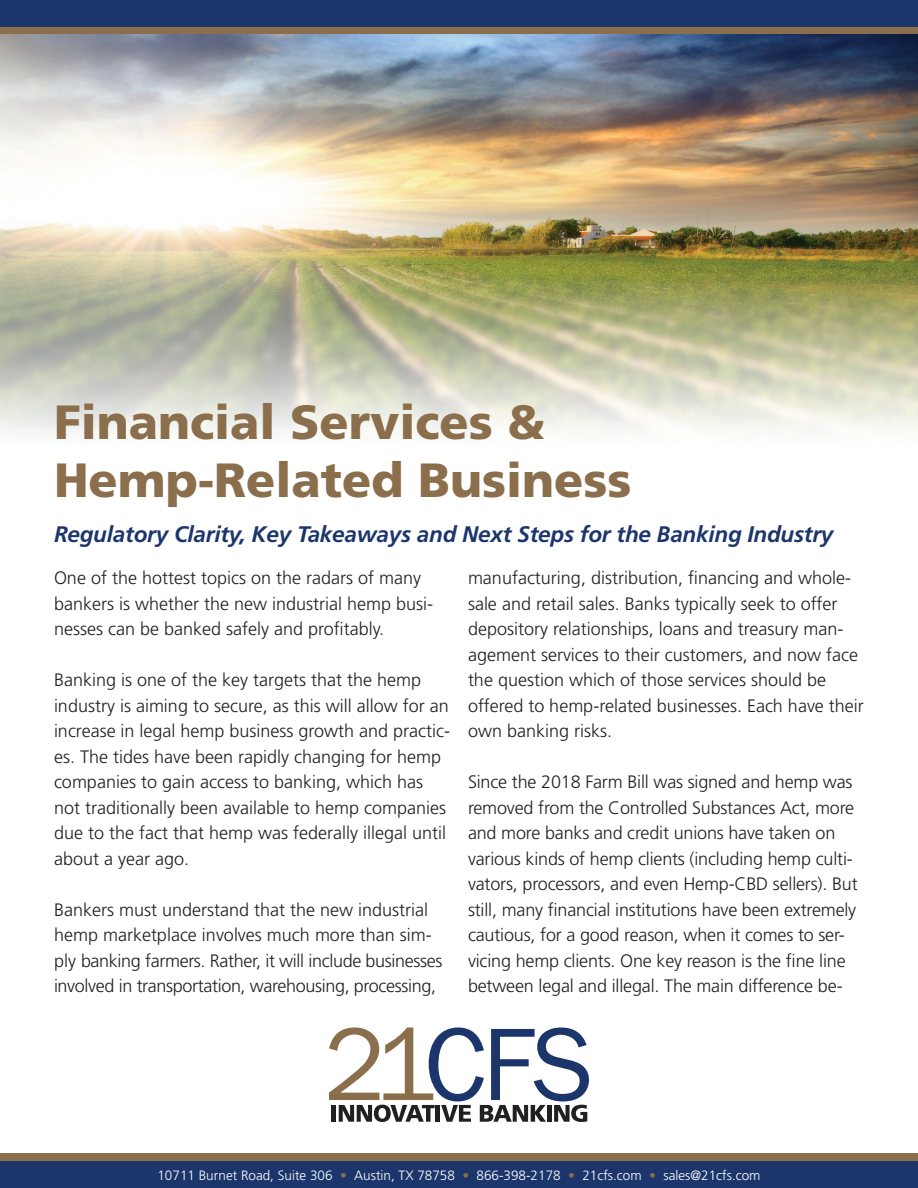
<style>
.page{position:relative;width:918px;height:1188px;background:#fff}
.page>*{position:absolute;margin:0;border:0;box-sizing:border-box;transform-origin:0 0}
.t1{font:900 48px/57.6px "Frutiger";color:#8b6e4b}
.t2{font:italic 700 22.5px "Frutiger";letter-spacing:-.01em;color:#1c366c}
.t3{font:300 18px/25.5px "Frutiger";color:#231f20}
.t4{font:300 18px/25.5px "Frutiger";letter-spacing:-.02em;color:#231f20}
.t5{font:300 13.5px "Frutiger";color:#fff}
.s1{color:#8b6e4b}
</style>
<div class="page">
<div style="left:0;top:0;width:918px;height:35px;background:#1c366c"></div>
<div style="left:0;top:27px;width:918px;height:8px;background:#8b6e4b"></div>
<div style="left:0;top:1153px;width:918px;height:35px;background:#1c366c"></div>
<div style="left:0;top:1153px;width:918px;height:8px;background:#8b6e4b"></div>
<img style="left:0;top:35px;width:918px;height:400px">
<svg style="left:329px;top:1027px;width:260px;height:95px"></svg>
<h1 class="t1" style="left:54px;top:393px;width:579px">Financial Services &amp;<br>Hemp-Related Business</h1>
<p class="t2" style="left:54px;top:521px;width:781px">Regulatory Clarity, Key Takeaways and Next Steps for the Banking Industry</p>
<p class="t3" style="left:54px;top:565px;width:381px">One of the hottest topics on the radars of many bankers is whether the new industrial hemp busi&shy;nesses can be banked safely and profitably.</p>
<p class="t3" style="left:54px;top:667px;width:398px">Banking is one of the key targets that the hemp industry is aiming to secure, as this will allow for an increase in legal hemp business growth and practic&shy;es. The tides have been rapidly changing for hemp companies to gain access to banking, which has not traditionally been available to hemp companies due to the fact that hemp was federally illegal until about a year ago.</p>
<p class="t4" style="left:54px;top:897px;width:390px">Bankers must understand that the new industrial hemp marketplace involves much more than sim&shy;ply banking farmers. Rather, it will include businesses involved in transportation, warehousing, processing,</p>
<p class="t3" style="left:468px;top:565px;width:397px">manufacturing, distribution, financing and whole&shy;sale and retail sales. Banks typically seek to offer depository relationships, loans and treasury man&shy;agement services to their customers, and now face the question which of those services should be offered to hemp-related businesses. Each have their own banking risks.</p>
<p class="t3" style="left:468px;top:769px;width:391px">Since the 2018 Farm Bill was signed and hemp was removed from the Controlled Substances Act, more and more banks and credit unions have taken on various kinds of hemp clients (including hemp culti&shy;vators, processors, and even Hemp-CBD sellers). But still, many financial institutions have been extremely cautious, for a good reason, when it comes to ser&shy;vicing hemp clients. One key reason is the fine line between legal and illegal. The main difference be-</p>
<p class="t5" style="left:157px;top:1168px;width:605px">10711 Burnet Road, Suite 306 <span class="s1">•</span> Austin, TX 78758 <span class="s1">•</span> 866-398-2178 <span class="s1">•</span> 21cfs.com <span class="s1">•</span> sales@21cfs.com</p>
</div>
